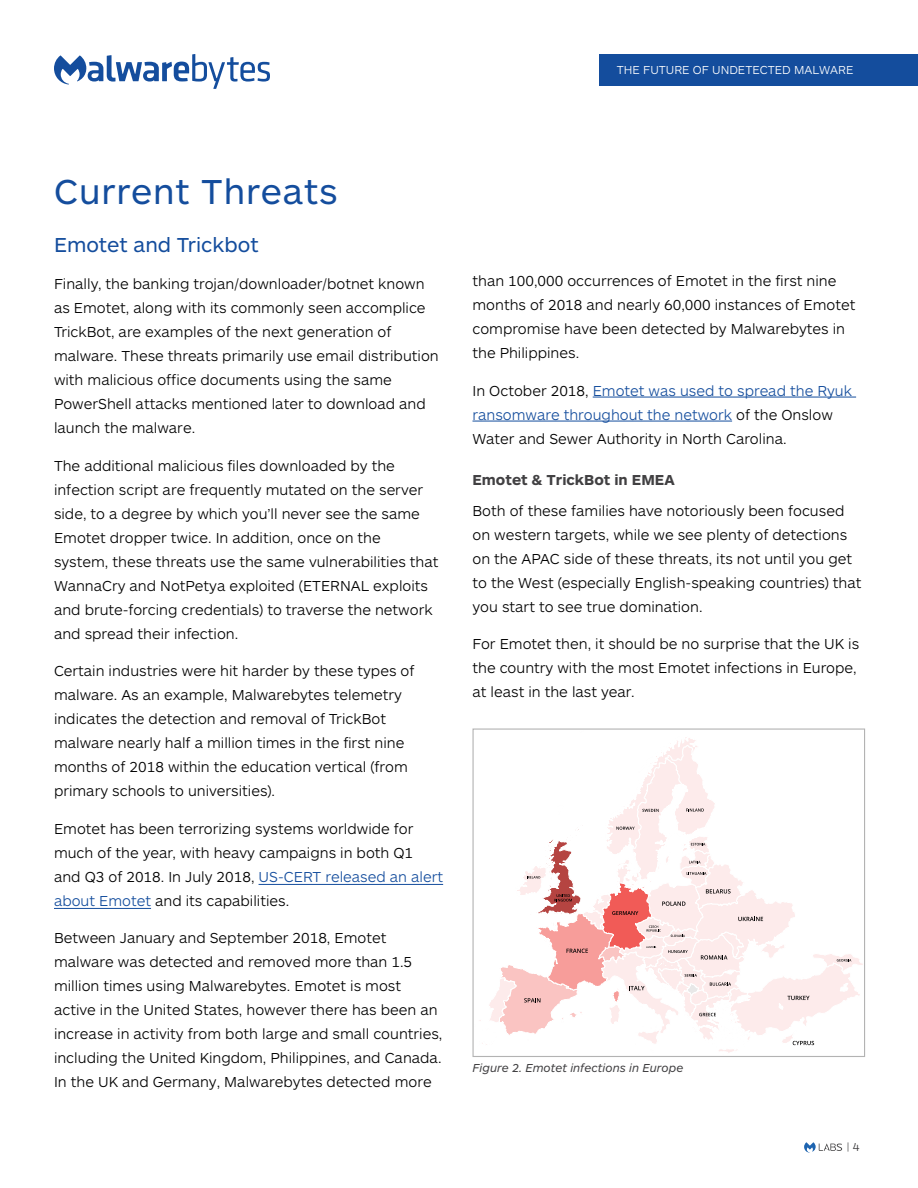
<style>
.page{position:relative;width:918px;height:1188px;background:#fff}
.page>*{position:absolute;margin:0;border:0;box-sizing:border-box;transform-origin:0 0}
.t1{font:36px "ARS Maquette Pro";letter-spacing:.025em;color:#144d9d}
.t2{font:21px "ARS Maquette Pro";color:#144d9d}
.t3{font:300 15px/24px "ARS Maquette Pro";color:#000}
.t4{font:700 15px "ARS Maquette Pro";color:#414042}
.t5{font:italic 12px "ARS Maquette Pro";color:#414042}
.t6{font:300 12px "ARS Maquette Pro";color:#fff}
.t7{font:300 12px "ARS Maquette Pro";color:#414042}
.s1{color:#144d9d}
</style>
<div class="page">
<hr style="left:54px;top:908px;width:97px;height:1px;background:#144d9d">
<hr style="left:259px;top:884px;width:184px;height:1px;background:#144d9d">
<hr style="left:593px;top:397px;width:263px;height:1px;background:#144d9d">
<hr style="left:472px;top:421px;width:260px;height:1px;background:#144d9d">
<svg style="left:479px;top:737px;width:384px;height:316px"></svg>
<div style="left:472px;top:728px;width:393px;height:329px;border:1px solid #b3b3b3"></div>
<svg style="left:54px;top:54px;width:216px;height:35px"></svg>
<div style="left:599px;top:54px;width:319px;height:32px;background:#144d9d"></div>
<svg style="left:804px;top:1142px;width:38px;height:11px"></svg>
<p class="t6" style="left:617px;top:62px;width:238px">THE FUTURE OF UNDETECTED MALWARE</p>
<h1 class="t1" style="left:54px;top:169px;width:285px">Current Threats</h1>
<h2 class="t2" style="left:54px;top:231px;width:206px">Emotet and Trickbot</h2>
<p class="t3" style="left:54px;top:271px;width:386px">Finally, the banking trojan/downloader/botnet known as Emotet, along with its commonly seen accomplice TrickBot, are examples of the next generation of malware. These threats primarily use email distribution with malicious office documents using the same PowerShell attacks mentioned later to download and launch the malware.</p>
<p class="t3" style="left:54px;top:453px;width:386px">The additional malicious files downloaded by the infection script are frequently mutated on the server side, to a degree by which you’ll never see the same Emotet dropper twice. In addition, once on the system, these threats use the same vulnerabilities that WannaCry and NotPetya exploited (ETERNAL exploits and brute-forcing credentials) to traverse the network and spread their infection.</p>
<p class="t3" style="left:54px;top:658px;width:362px">Certain industries were hit harder by these types of malware. As an example, Malwarebytes telemetry indicates the detection and removal of TrickBot malware nearly half a million times in the first nine months of 2018 within the education vertical (from primary schools to universities).</p>
<p class="t3" style="left:54px;top:816px;width:391px">Emotet has been terrorizing systems worldwide for much of the year, with heavy campaigns in both Q1 and Q3 of 2018. In July 2018, <span class="s1">US-CERT released an alert about Emotet</span> and its capabilities.</p>
<p class="t3" style="left:54px;top:925px;width:390px">Between January and September 2018, Emotet malware was detected and removed more than 1.5 million times using Malwarebytes. Emotet is most active in the United States, however there has been an increase in activity from both large and small countries, including the United Kingdom, Philippines, and Canada.<br>In the UK and Germany, Malwarebytes detected more</p>
<p class="t3" style="left:472px;top:268px;width:384px">than 100,000 occurrences of Emotet in the first nine months of 2018 and nearly 60,000 instances of Emotet compromise have been detected by Malwarebytes in the Philippines.</p>
<p class="t3" style="left:472px;top:378px;width:381px">In October 2018, <span class="s1">Emotet was used to spread the Ryuk ransomware throughout the network</span> of the Onslow<br>Water and Sewer Authority in North Carolina.</p>
<p class="t4" style="left:472px;top:470px;width:204px">Emotet &amp; TrickBot in EMEA</p>
<p class="t3" style="left:472px;top:498px;width:390px">Both of these families have notoriously been focused on western targets, while we see plenty of detections on the APAC side of these threats, its not until you get to the West (especially English-speaking countries) that you start to see true domination.</p>
<p class="t3" style="left:472px;top:631px;width:388px">For Emotet then, it should be no surprise that the UK is the country with the most Emotet infections in Europe, at least in the last year.</p>
<p class="t5" style="left:472px;top:1060px;width:212px">Figure 2. Emotet infections in Europe</p>
<p class="t7" style="left:847px;top:1139px;width:14px">| 4</p>
</div>
